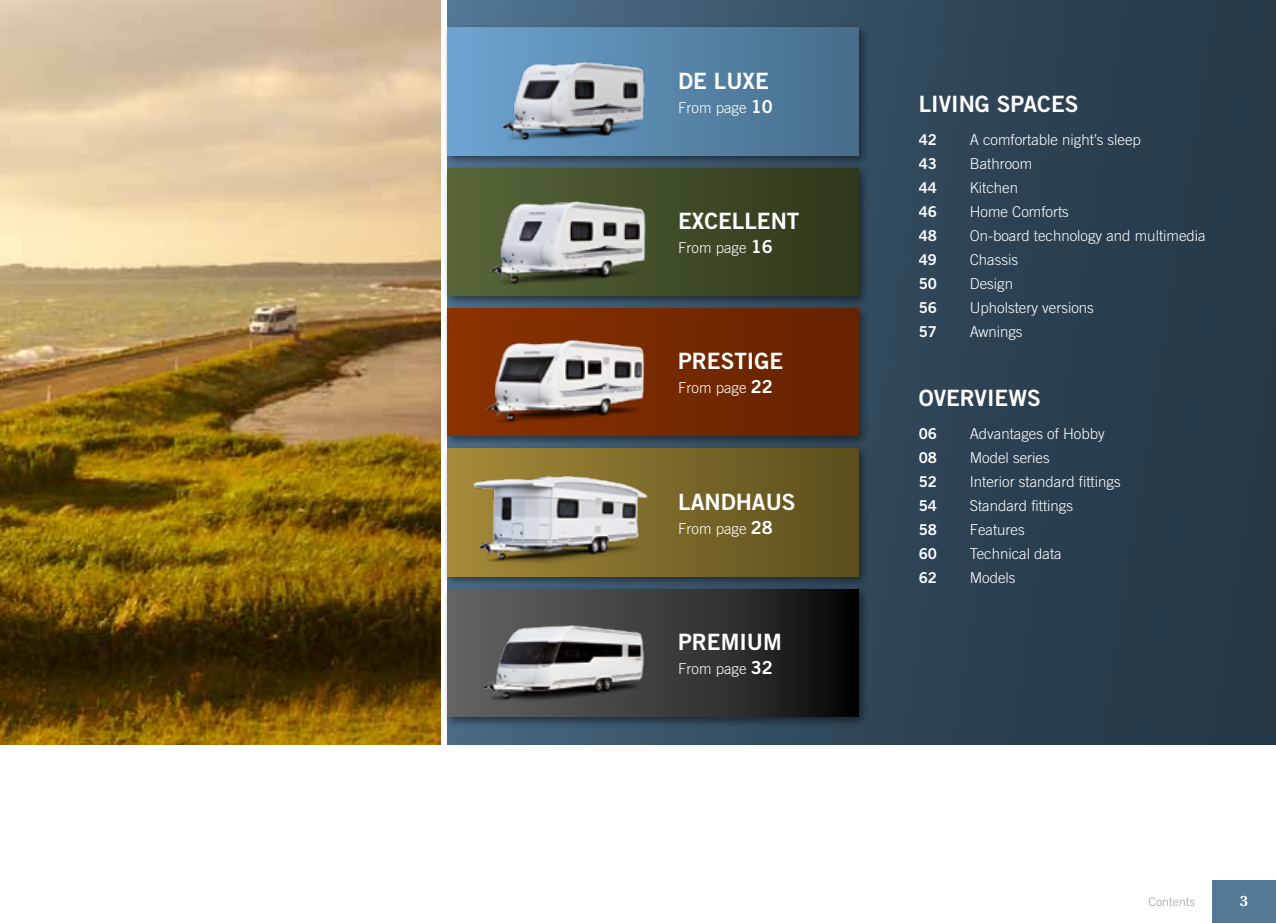
<style>
.page{position:relative;width:1276px;height:923px;background:#fff}
.page>*{position:absolute;margin:0;border:0;box-sizing:border-box;transform-origin:0 0}
.t1{font:22.5px "Trade Gothic Bold Two";color:#fff}
.t2{font:300 15px "Trade Gothic";color:#fff}
.t3{font:15px "Trade Gothic Bold Two";color:#fff}
.t4{font:700 15px "Utopia";color:#fff}
.t5{font:300 12px "Trade Gothic";letter-spacing:.025em;color:#9c9d9d}
.s1{font-family:"Trade Gothic Bold Two";font-weight:400;font-size:18px}
</style>
<div class="page">
<img style="left:0;top:0;width:440px;height:744px">
<div style="left:448px;top:0;width:828px;height:744px;background:linear-gradient(to right,#4a6b86,#20313f)"></div>
<div style="left:442px;top:584px;width:427px;height:144px;background:#000;opacity:.5"></div>
<div style="left:448px;top:589px;width:410px;height:127px;background:linear-gradient(to right,#696968,#0e0e0d)"></div>
<img style="left:456px;top:597px;width:216px;height:127px">
<div style="left:442px;top:163px;width:427px;height:144px;background:#000;opacity:.5"></div>
<svg style="left:448px;top:168px;width:410px;height:128px"></svg>
<div style="left:442px;top:303px;width:427px;height:144px;background:#000;opacity:.5"></div>
<div style="left:448px;top:308px;width:410px;height:128px;background:linear-gradient(to right,#8c3100,#642300)"></div>
<div style="left:442px;top:443px;width:427px;height:145px;background:#000;opacity:.5"></div>
<svg style="left:678px;top:449px;width:180px;height:127px"></svg>
<div style="left:442px;top:22px;width:427px;height:145px;background:#000;opacity:.5"></div>
<div style="left:448px;top:28px;width:410px;height:127px;background:linear-gradient(to right,#6da4d2,#456d89)"></div>
<img style="left:501px;top:57px;width:148px;height:85px">
<img style="left:462px;top:170px;width:217px;height:142px">
<img style="left:461px;top:312px;width:216px;height:110px">
<img style="left:444px;top:445px;width:234px;height:141px">
<div style="left:1212px;top:880px;width:64px;height:43px;background:#547896"></div>
<h1 class="t1" style="left:678px;top:67px;width:92px">DE LUXE</h1>
<p class="t2" style="left:678px;top:98px;width:96px">From page <span class="s1">10</span></p>
<h1 class="t1" style="left:678px;top:207px;width:123px">EXCELLENT</h1>
<p class="t2" style="left:678px;top:239px;width:96px">From page <span class="s1">16</span></p>
<h1 class="t1" style="left:678px;top:347px;width:107px">PRESTIGE</h1>
<p class="t2" style="left:678px;top:379px;width:96px">From page <span class="s1">22</span></p>
<h1 class="t1" style="left:678px;top:487px;width:119px">LANDHAUS</h1>
<p class="t2" style="left:678px;top:519px;width:96px">From page <span class="s1">28</span></p>
<h1 class="t1" style="left:678px;top:628px;width:15px">PRE</h1>
<h1 class="t1" style="left:720px;top:628px;width:63px">MIUM</h1>
<p class="t2" style="left:678px;top:660px;width:96px">From page <span class="s1">32</span></p>
<h1 class="t1" style="left:918px;top:90px;width:161px">LIVING SPACES</h1>
<p class="t3" style="left:918px;top:131px;width:20px">42</p>
<p class="t2" style="left:969px;top:131px;width:173px">A comfortable night’s sleep</p>
<p class="t3" style="left:918px;top:155px;width:20px">43</p>
<p class="t2" style="left:969px;top:155px;width:64px">Bathroom</p>
<p class="t3" style="left:918px;top:179px;width:20px">44</p>
<p class="t2" style="left:969px;top:179px;width:50px">Kitchen</p>
<p class="t3" style="left:918px;top:203px;width:20px">46</p>
<p class="t2" style="left:969px;top:203px;width:101px">Home Comforts</p>
<p class="t3" style="left:918px;top:227px;width:20px">48</p>
<p class="t2" style="left:969px;top:227px;width:237px">On-board technology and multimedia</p>
<p class="t3" style="left:918px;top:251px;width:20px">49</p>
<p class="t2" style="left:969px;top:251px;width:50px">Chassis</p>
<p class="t3" style="left:918px;top:275px;width:20px">50</p>
<p class="t2" style="left:969px;top:275px;width:45px">Design</p>
<p class="t3" style="left:918px;top:299px;width:20px">56</p>
<p class="t2" style="left:969px;top:299px;width:126px">Upholstery versions</p>
<p class="t3" style="left:918px;top:323px;width:20px">57</p>
<p class="t2" style="left:969px;top:323px;width:54px">Awnings</p>
<h1 class="t1" style="left:918px;top:384px;width:124px">OVERVIEWS</h1>
<p class="t3" style="left:918px;top:424px;width:20px">06</p>
<p class="t2" style="left:969px;top:424px;width:137px">Advantages of Hobby</p>
<p class="t3" style="left:918px;top:448px;width:20px">08</p>
<p class="t2" style="left:969px;top:448px;width:81px">Model series</p>
<p class="t3" style="left:918px;top:472px;width:20px">52</p>
<p class="t2" style="left:969px;top:472px;width:152px">Interior standard fittings</p>
<p class="t3" style="left:918px;top:496px;width:20px">54</p>
<p class="t2" style="left:969px;top:496px;width:105px">Standard fittings</p>
<p class="t3" style="left:918px;top:520px;width:20px">58</p>
<p class="t2" style="left:969px;top:520px;width:57px">Features</p>
<p class="t3" style="left:918px;top:544px;width:20px">60</p>
<p class="t2" style="left:969px;top:544px;width:93px">Technical data</p>
<p class="t3" style="left:918px;top:568px;width:20px">62</p>
<p class="t2" style="left:969px;top:568px;width:47px">Models</p>
<p class="t5" style="left:1148px;top:894px;width:48px">Contents</p>
<p class="t4" style="left:1240px;top:892px;width:10px">3</p>
</div>
